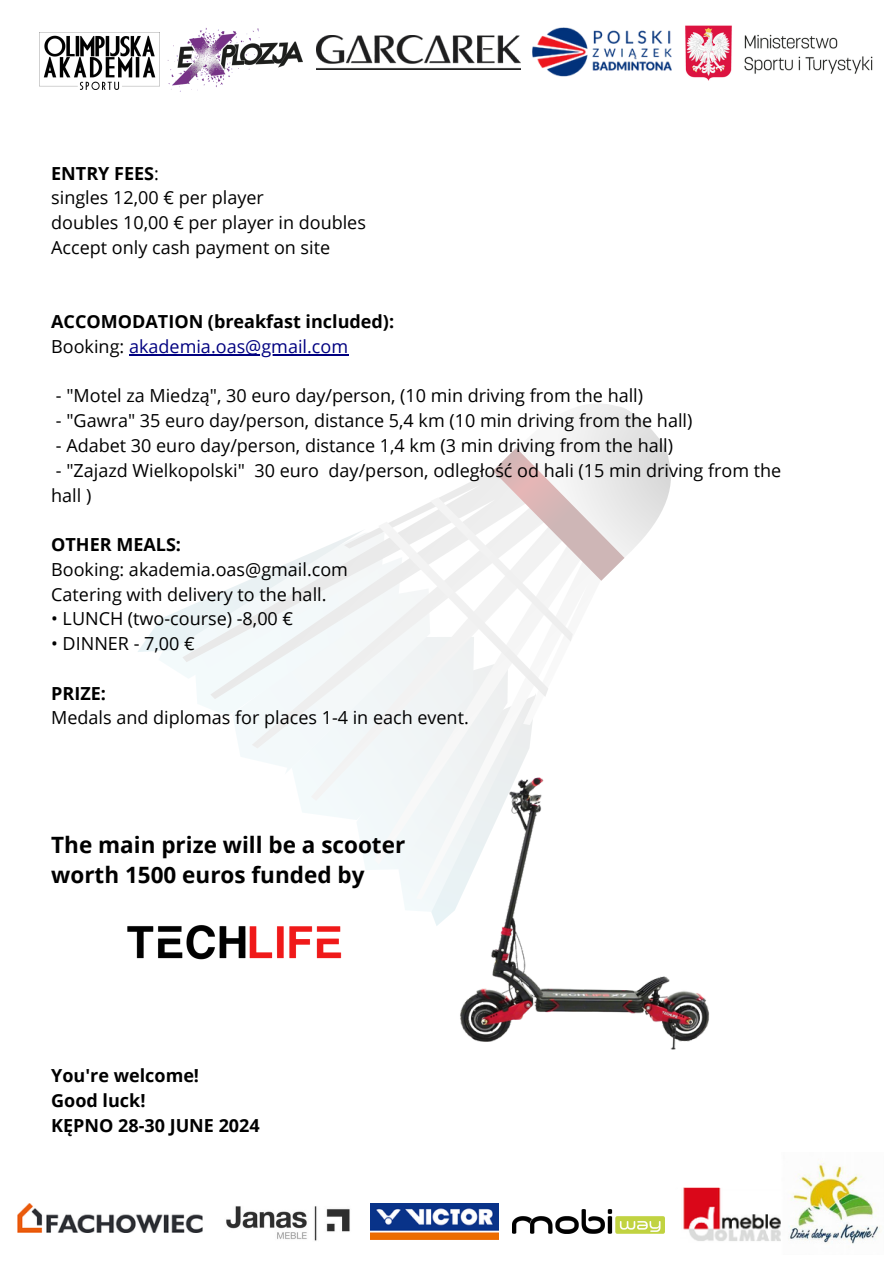
<style>
.page{position:relative;width:894px;height:1264px;background:#fff}
.page>*{position:absolute;margin:0;border:0;box-sizing:border-box;transform-origin:0 0}
.t1{font:700 22.5px/30.5px "Open Sans";color:#000}
.t2{font:18px/24.8px "Open Sans";color:#000}
.t3{font:700 18px/24.8px "Open Sans";color:#000}
.t4{font:18px "Open Sans";color:#000080}
.s1{font-weight:400}
.s2{color:#000}
</style>
<div class="page">
<svg style="left:141px;top:471px;width:394px;height:430px"></svg>
<svg style="left:492px;top:404px;width:179px;height:174px"></svg>
<svg style="left:349px;top:478px;width:255px;height:219px;fill:#f4f5f5"></svg>
<img style="left:789px;top:1160px;width:92px;height:84px">
<hr style="left:129px;top:354px;width:219px;height:1px;background:#000080">
<img style="left:446px;top:737px;width:263px;height:313px">
<img style="left:127px;top:861px;width:295px;height:99px">
<img style="left:683px;top:1187px;width:97px;height:54px">
<img style="left:512px;top:1209px;width:152px;height:23px">
<img style="left:370px;top:1203px;width:129px;height:36px">
<img style="left:226px;top:1206px;width:124px;height:35px">
<img style="left:18px;top:1203px;width:184px;height:29px">
<img style="left:39px;top:32px;width:105px;height:58px">
<img style="left:144px;top:28px;width:158px;height:64px">
<img style="left:316px;top:36px;width:193px;height:33px">
<img style="left:509px;top:27px;width:163px;height:50px">
<img style="left:685px;top:25px;width:188px;height:56px">
<p class="t3" style="left:51px;top:160px;width:109px">ENTRY FEES<span class="s1">:</span></p>
<p class="t2" style="left:51px;top:185px;width:214px">singles 12,00 € per player</p>
<p class="t2" style="left:51px;top:210px;width:316px">doubles 10,00 € per player in doubles</p>
<p class="t2" style="left:51px;top:234px;width:280px">Accept only cash payment on site</p>
<p class="t3" style="left:51px;top:309px;width:344px">ACCOMODATION (breakfast included):</p>
<p class="t4" style="left:51px;top:334px;width:298px"><span class="s2">Booking:</span> akademia.oas@gmail.com</p>
<p class="t2" style="left:56px;top:383px;width:588px">- "Motel za Miedzą", 30 euro day/person, (10 min driving from the hall)</p>
<p class="t2" style="left:56px;top:408px;width:637px">- "Gawra" 35 euro day/person, distance 5,4 km (10 min driving from the hall)</p>
<p class="t2" style="left:56px;top:432px;width:618px">- Adabet 30 euro day/person, distance 1,4 km (3 min driving from the hall)</p>
<p class="t2" style="left:51px;top:457px;width:731px">- "Zajazd Wielkopolski" 30 euro day/person, odległość od hali (15 min driving from the hall )</p>
<p class="t3" style="left:51px;top:531px;width:131px">OTHER MEALS:</p>
<p class="t2" style="left:51px;top:556px;width:298px">Booking: akademia.oas@gmail.com</p>
<p class="t2" style="left:51px;top:581px;width:277px">Catering with delivery to the hall.</p>
<p class="t2" style="left:51px;top:606px;width:243px">• LUNCH (two-course) -8,00 €</p>
<p class="t2" style="left:51px;top:630px;width:145px">• DINNER - 7,00 €</p>
<p class="t3" style="left:51px;top:680px;width:56px">PRIZE:</p>
<p class="t2" style="left:51px;top:705px;width:419px">Medals and diplomas for places 1-4 in each event.</p>
<p class="t1" style="left:51px;top:828px;width:355px">The main prize will be a scooter worth 1500 euros funded by</p>
<p class="t3" style="left:51px;top:1062px;width:210px">You're welcome!<br>Good luck!<br>KĘPNO 28-30 JUNE 2024</p>
</div>
